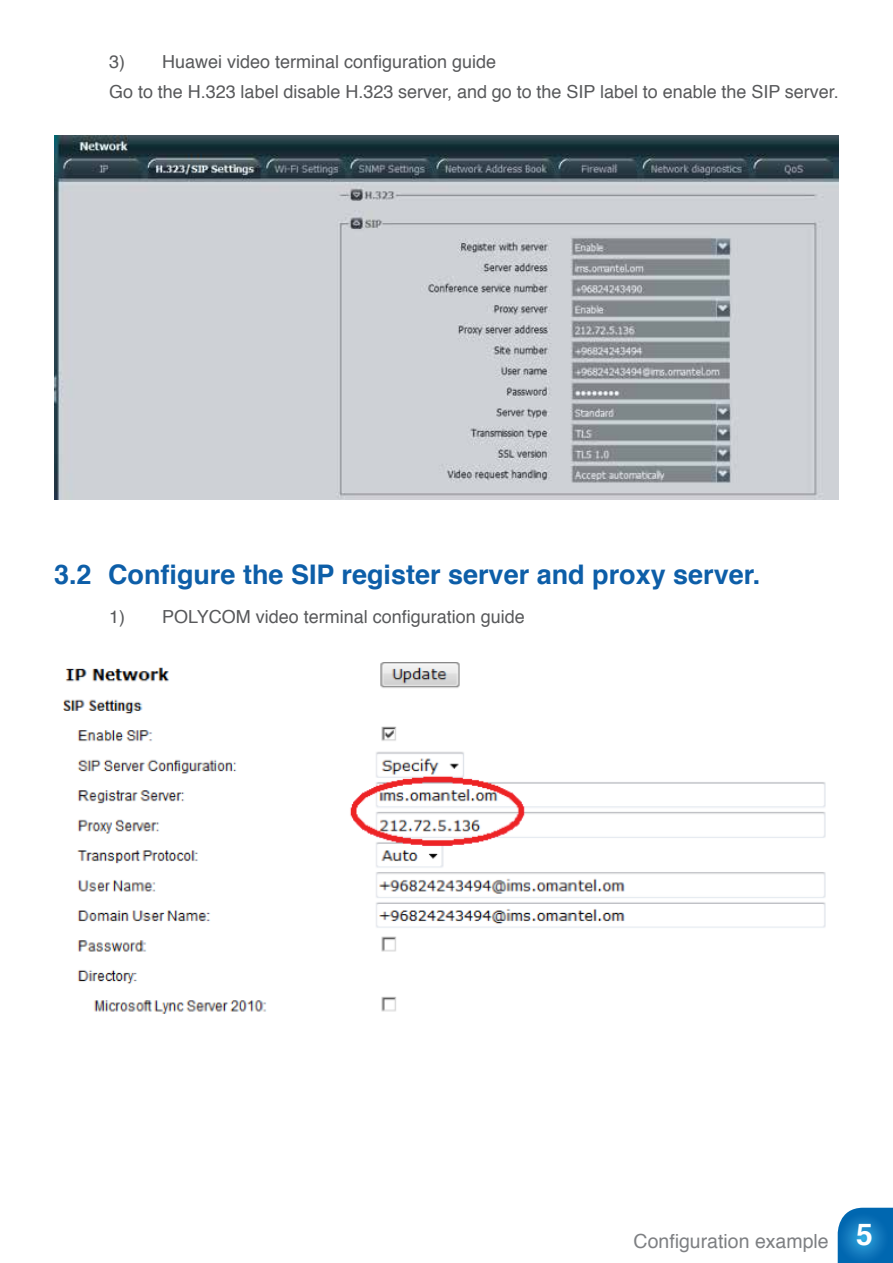
<style>
.page{position:relative;width:893px;height:1263px;background:#fff}
.page>*{position:absolute;margin:0;border:0;box-sizing:border-box;transform-origin:0 0}
.t1{font:700 30px "Helvetica";color:#fff}
.t2{font:700 27px "Helvetica";color:#0d5ea8}
.t3{font:19.5px "Helvetica";color:#7e8083}
.t4{font:18px/30px "Helvetica";color:#58595b}
</style>
<div class="page">
<svg style="left:838px;top:1208px;width:55px;height:55px;background:#1579bc"></svg>
<img style="left:54px;top:135px;width:785px;height:365px">
<img style="left:63px;top:662px;width:763px;height:352px">
<p class="t4" style="left:109px;top:47px;width:731px">)3<br>Go to the H.323 label disable H.323 server, and go to the SIP label to enable the SIP server.</p>
<p class="t4" style="left:162px;top:47px;width:336px">Huawei video terminal configuration guide</p>
<h2 class="t2" style="left:54px;top:553px;width:39px">3.2</h2>
<h2 class="t2" style="left:108px;top:553px;width:654px">Configure the SIP register server and proxy server.</h2>
<p class="t4" style="left:109px;top:602px;width:18px">)1</p>
<p class="t4" style="left:162px;top:602px;width:364px">POLYCOM video terminal configuration guide</p>
<p class="t3" style="left:634px;top:1226px;width:197px">Configuration example</p>
<h1 class="t1" style="left:856px;top:1210px;width:18px">5</h1>
</div>
